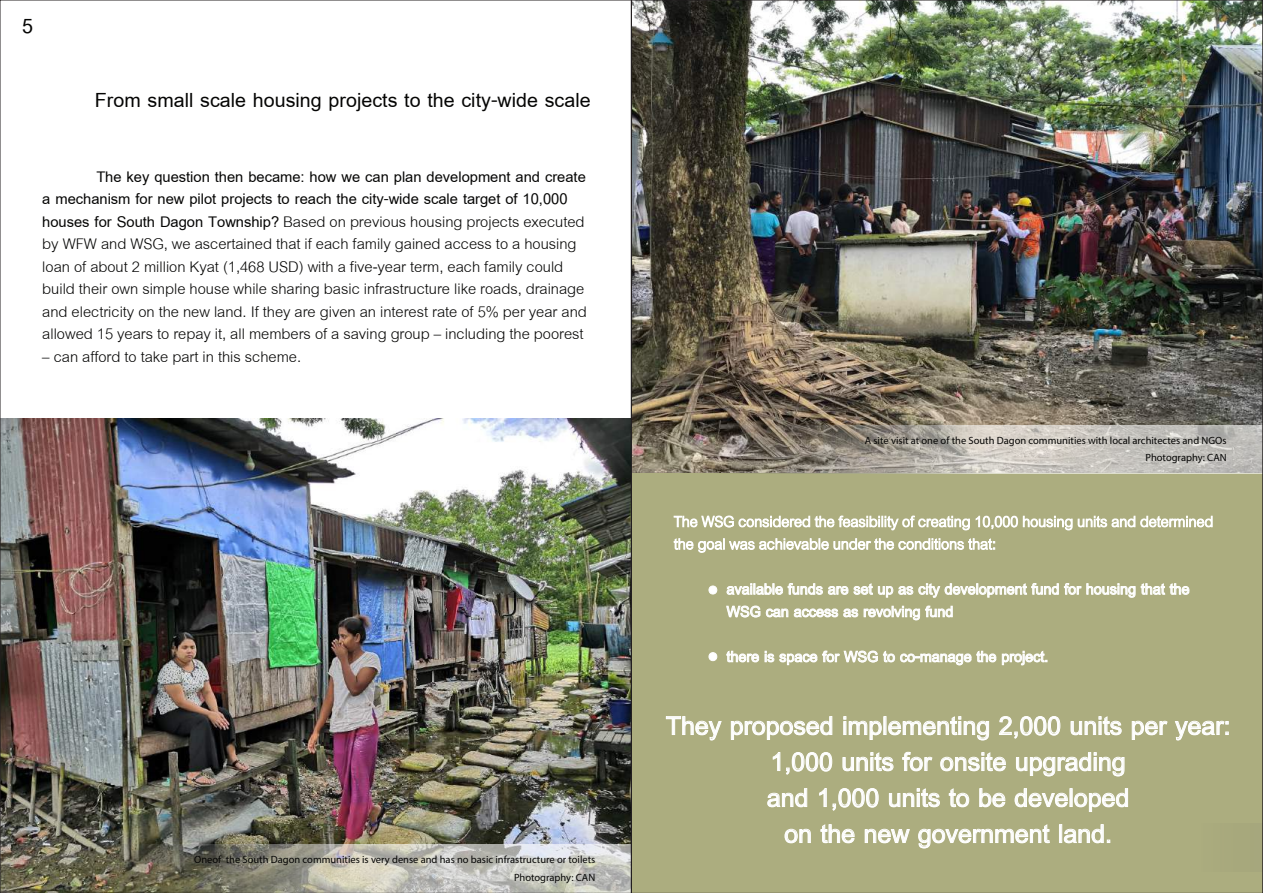
<style>
.page{position:relative;width:1263px;height:893px;background:#fff}
.page>*{position:absolute;margin:0;border:0;box-sizing:border-box;transform-origin:0 0}
.t1{font:700 38.25px/36px "Cordia New";color:#fff;text-align:center}
.t2{font:700 30px "Cordia New";color:#050504}
.t3{font:22.5px/22.5px "Cordia New";color:#050504}
.t4{font:700 22.5px/22.5px "Cordia New";color:#fff}
.t5{font:10.5px/17.2px "Myriad Pro";color:#050504;text-align:right}
.s1{font-weight:700}
</style>
<div class="page">
<img style="left:633px;top:2px;width:628px;height:472px">
<div style="left:631px;top:474px;width:632px;height:419px;background:#acad7f"></div>
<svg style="left:674px;top:516px;width:296px;height:14px"></svg>
<svg style="left:976px;top:516px;width:96px;height:14px"></svg>
<svg style="left:1078px;top:516px;width:134px;height:11px"></svg>
<svg style="left:674px;top:538px;width:321px;height:15px"></svg>
<svg style="left:727px;top:583px;width:408px;height:15px"></svg>
<svg style="left:1141px;top:583px;width:48px;height:12px"></svg>
<svg style="left:726px;top:606px;width:34px;height:12px"></svg>
<svg style="left:766px;top:609px;width:22px;height:8px"></svg>
<svg style="left:794px;top:609px;width:64px;height:8px"></svg>
<svg style="left:864px;top:606px;width:89px;height:14px"></svg>
<svg style="left:726px;top:651px;width:33px;height:11px"></svg>
<svg style="left:765px;top:651px;width:231px;height:14px"></svg>
<svg style="left:1002px;top:651px;width:45px;height:14px"></svg>
<svg style="left:708px;top:585px;width:9px;height:10px"></svg>
<svg style="left:708px;top:652px;width:9px;height:10px"></svg>
<img style="left:2px;top:418px;width:628px;height:473px">
<svg style="left:666px;top:716px;width:56px;height:24px"></svg>
<svg style="left:731px;top:716px;width:102px;height:24px"></svg>
<svg style="left:843px;top:716px;width:39px;height:24px"></svg>
<div style="left:883px;top:716px;width:3px;height:19px;border:1px solid #fff"></div>
<svg style="left:888px;top:716px;width:101px;height:24px"></svg>
<svg style="left:999px;top:716px;width:62px;height:23px"></svg>
<svg style="left:1070px;top:716px;width:52px;height:20px"></svg>
<svg style="left:1131px;top:720px;width:37px;height:20px"></svg>
<svg style="left:1175px;top:720px;width:54px;height:20px"></svg>
<svg style="left:772px;top:752px;width:60px;height:23px"></svg>
<svg style="left:842px;top:752px;width:52px;height:20px"></svg>
<svg style="left:902px;top:751px;width:31px;height:21px"></svg>
<svg style="left:940px;top:752px;width:66px;height:20px"></svg>
<svg style="left:1016px;top:752px;width:109px;height:24px"></svg>
<svg style="left:767px;top:788px;width:40px;height:20px"></svg>
<svg style="left:819px;top:788px;width:60px;height:23px"></svg>
<svg style="left:889px;top:788px;width:51px;height:20px"></svg>
<svg style="left:948px;top:788px;width:21px;height:20px"></svg>
<svg style="left:979px;top:788px;width:27px;height:20px"></svg>
<svg style="left:1014px;top:788px;width:54px;height:20px"></svg>
<svg style="left:1074px;top:788px;width:54px;height:24px"></svg>
<svg style="left:784px;top:828px;width:27px;height:16px"></svg>
<svg style="left:820px;top:824px;width:35px;height:20px"></svg>
<svg style="left:864px;top:828px;width:46px;height:16px"></svg>
<svg style="left:918px;top:824px;width:132px;height:24px"></svg>
<div style="left:1059px;top:824px;width:3px;height:19px;border:1px solid #fff"></div>
<svg style="left:1063px;top:824px;width:47px;height:20px"></svg>
<svg style="left:83px;top:845px;width:547px;height:46px;background:#a3a297"></svg>
<svg style="left:714px;top:426px;width:547px;height:48px;background:#afaba3"></svg>
<div style="left:1200px;top:824px;width:63px;height:48px;background:#a8a97d"></div>
<h2 class="t2" style="left:22px;top:8px;width:12px">5</h2>
<h2 class="t2" style="left:95px;top:82px;width:497px">From small scale housing projects to the city-wide scale</h2>
<p class="t3" style="left:42px;top:166px;width:546px;text-indent:54px"><span class="s1">The key question then became: how we can plan development and create a mechanism for new pilot projects to reach the city-wide scale target of 10,000 houses for South Dagon Township?</span> Based on previous housing projects executed by WFW and WSG, we ascertained that if each family gained access to a housing loan of about 2 million Kyat (1,468 USD) with a five-year term, each family could build their own simple house while sharing basic infrastructure like roads, drainage and electricity on the new land. If they are given an interest rate of 5% per year and allowed 15 years to repay it, all members of a saving group – including the poorest</p>
<p class="t3" style="left:42px;top:346px;width:260px">– can afford to take part in this scheme.</p>
<p class="t5" style="left:194px;top:851px;width:403px">Oneof the South Dagon communities is very dense and has no basic infrastructure or toilets<br>Photography: CAN</p>
<p class="t5" style="left:865px;top:432px;width:363px">A site visit at one of the South Dagon communities with local architectes and NGOs<br>Photography: CAN</p>
<p class="t4" style="left:727px;top:578px;width:464px">available funds are set up as city development fund for housing that the<br>WSG can access as revolving fund</p>
<p class="t4" style="left:727px;top:646px;width:323px">there is space for WSG to co-manage the project.</p>
<h1 class="t1" style="left:666px;top:709px;width:566px">They proposed implementing 2,000 units per year:<br>1,000 units for onsite upgrading<br>and 1,000 units to be developed<br>on the new government land.</h1>
</div>
